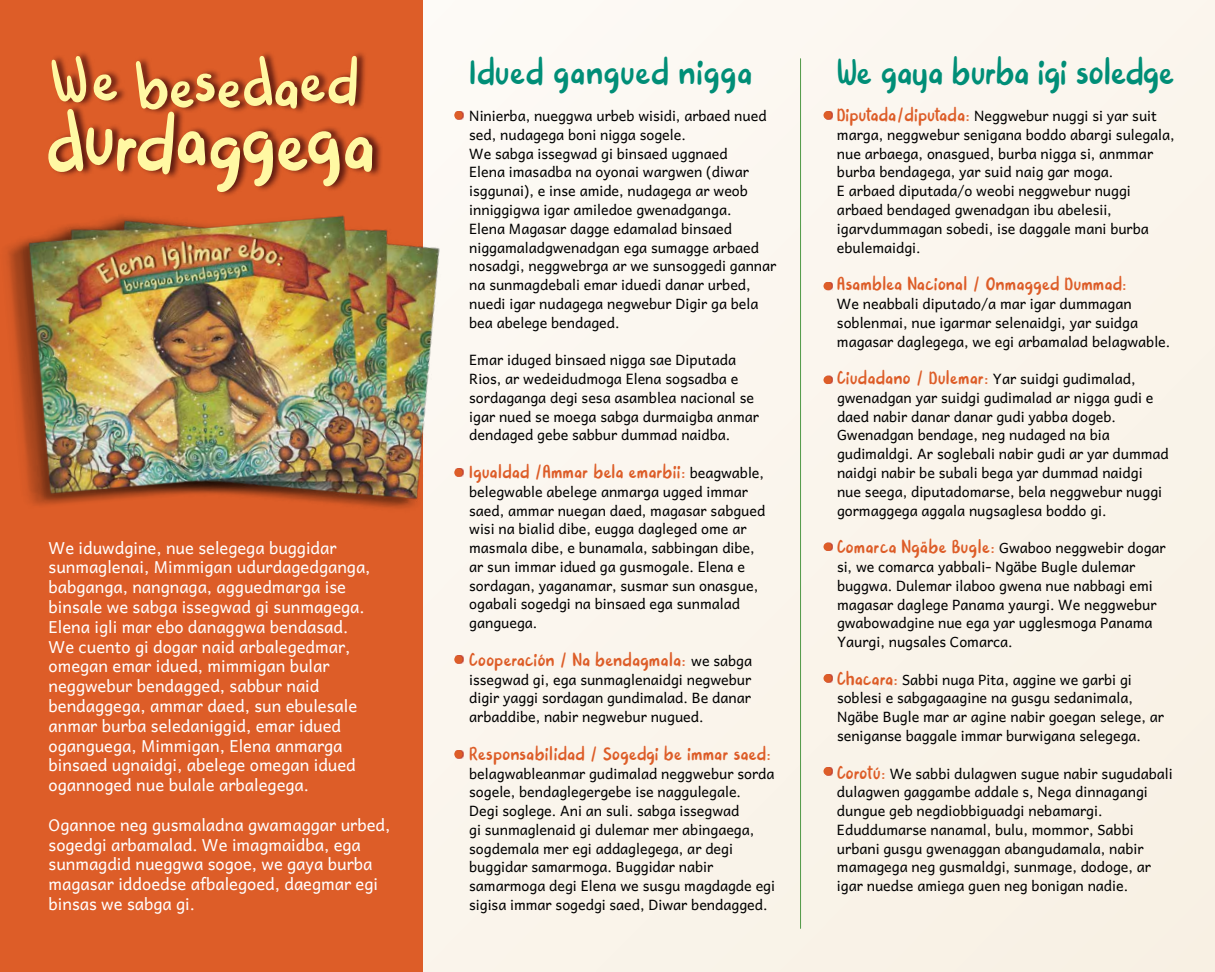
<style>
.page{position:relative;width:1215px;height:972px;background:#faf5ec}
.page>*{position:absolute;margin:0;border:0;box-sizing:border-box;transform-origin:0 0}
.t1{font:30px "Pink Shark";letter-spacing:.005em;color:#008e77}
.t2{font:30px "Pink Shark";letter-spacing:.025em;color:#008e77}
.t3{font:16.5px/19.8px "Andika";color:#fff}
.t4{font:15.6px "Pink Shark";letter-spacing:.025em;color:#dd5d28}
.t5{font:14.25px/18.8px "Andika";color:#000}
.s1{font-family:"Andika";font-size:14.25px;color:#000}
.s2{font-family:"Pink Shark";font-size:15.6px;color:#dd5d28}
</style>
<div class="page">
<div style="left:0;top:0;width:423px;height:972px;background:#dd5d28"></div>
<img style="left:7px;top:215px;width:433px;height:294px">
<hr style="left:800px;top:59px;width:1px;height:869px;background:#509946">
<svg style="left:455px;top:111px;width:9px;height:8px"></svg>
<div style="left:454px;top:111px;width:9px;height:8px;background:#dd5d28;border-radius:50%"></div>
<div style="left:825px;top:111px;width:8px;height:8px;background:#c54c3e"></div>
<div style="left:823px;top:111px;width:9px;height:8px;background:#dd5d28;border-radius:50%"></div>
<div style="left:825px;top:282px;width:8px;height:8px;background:#c44c3f"></div>
<div style="left:823px;top:282px;width:9px;height:8px;background:#dd5d28;border-radius:50%"></div>
<div style="left:825px;top:376px;width:8px;height:8px;background:#c44c3f"></div>
<div style="left:823px;top:376px;width:9px;height:8px;background:#dd5d28;border-radius:50%"></div>
<div style="left:825px;top:543px;width:8px;height:8px;background:#c54c3f"></div>
<div style="left:823px;top:543px;width:9px;height:8px;background:#dd5d28;border-radius:50%"></div>
<div style="left:825px;top:674px;width:8px;height:8px;background:#c54c3e"></div>
<div style="left:823px;top:674px;width:9px;height:8px;background:#dd5d28;border-radius:50%"></div>
<div style="left:825px;top:767px;width:8px;height:8px;background:#c54b3d"></div>
<div style="left:823px;top:767px;width:9px;height:8px;background:#dd5d28;border-radius:50%"></div>
<svg style="left:455px;top:468px;width:9px;height:9px"></svg>
<div style="left:454px;top:468px;width:9px;height:9px;background:#dd5d28;border-radius:50%"></div>
<svg style="left:455px;top:655px;width:9px;height:9px"></svg>
<div style="left:454px;top:655px;width:9px;height:9px;background:#dd5d28;border-radius:50%"></div>
<svg style="left:455px;top:750px;width:9px;height:8px"></svg>
<div style="left:454px;top:750px;width:9px;height:8px;background:#dd5d28;border-radius:50%"></div>
<svg style="left:221px;top:193px;width:13px;height:2px"></svg>
<svg style="left:372px;top:135px;width:10px;height:41px"></svg>
<div style="left:51px;top:51px;width:46px;height:57px;background:linear-gradient(to right,#de5d28,#d65926)"></div>
<div style="left:328px;top:51px;width:40px;height:60px;background:linear-gradient(to right,#e05f29,#d45826)"></div>
<svg style="left:48px;top:54px;width:324px;height:139px"></svg>
<p class="t3" style="left:49px;top:538px;width:323px">We iduwdgine, nue selegega buggidar sunmaglenai, Mimmigan udurdagedganga, babganga, nangnaga, agguedmarga ise binsale we sabga issegwad gi sunmagega.<br>Elena igli mar ebo danaggwa bendasad.<br>We cuento gi dogar naid arbalegedmar, omegan emar idued, mimmigan bular neggwebur bendagged, sabbur naid bendaggega, ammar daed, sun ebulesale anmar burba seledaniggid, emar idued oganguega, Mimmigan, Elena anmarga binsaed ugnaidgi, abelege omegan idued ogannoged nue bulale arbalegega.</p>
<p class="t3" style="left:49px;top:815px;width:343px">Ogannoe neg gusmaladna gwamaggar urbed, sogedgi arbamalad. We imagmaidba, ega sunmagdid nueggwa sogoe, we gaya burba magasar iddoedse afbalegoed, daegmar egi binsas we sabga gi.</p>
<h1 class="t2" style="left:469px;top:47px;width:284px">Idued gangued nigga</h1>
<p class="t5" style="left:469px;top:107px;width:309px">Ninierba, nueggwa urbeb wisidi, arbaed nued sed, nudagega boni nigga sogele.<br>We sabga issegwad gi binsaed uggnaed<br>Elena imasadba na oyonai wargwen (diwar isggunai), e inse amide, nudagega ar weob inniggigwa igar amiledoe gwenadganga.<br>Elena Magasar dagge edamalad binsaed niggamaladgwenadgan ega sumagge arbaed nosadgi, neggwebrga ar we sunsoggedi gannar na sunmagdebali emar iduedi danar urbed, nuedi igar nudagega negwebur Digir ga bela bea abelege bendaged.</p>
<p class="t5" style="left:469px;top:351px;width:291px">Emar iduged binsaed nigga sae Diputada Rios, ar wedeidudmoga Elena sogsadba e sordaganga degi sesa asamblea nacional se igar nued se moega sabga durmaigba anmar dendaged gebe sabbur dummad naidba.</p>
<p class="t4" style="left:469px;top:459px;width:296px">Igualdad /Ammar bela emarbii: <span class="s1">beagwable,</span></p>
<p class="t5" style="left:469px;top:483px;width:298px">belegwable abelege anmarga ugged immar saed, ammar nuegan daed, magasar sabgued wisi na bialid dibe, eugga dagleged ome ar masmala dibe, e bunamala, sabbingan dibe, ar sun immar idued ga gusmogale. Elena e sordagan, yaganamar, susmar sun onasgue, ogabali sogedgi na binsaed ega sunmalad ganguega.</p>
<p class="t4" style="left:469px;top:647px;width:284px">Cooperación / Na bendagmala: <span class="s1">we sabga</span></p>
<p class="t5" style="left:469px;top:670px;width:284px;text-align:justify">issegwad gi, ega sunmaglenaidgi negwebur digir yaggi sordagan gundimalad. Be danar arbaddibe, nabir negwebur nugued.</p>
<p class="t4" style="left:469px;top:741px;width:303px">Responsabilidad / Sogedgi be immar saed:</p>
<p class="t5" style="left:469px;top:764px;width:307px">belagwableanmar gudimalad neggwebur sorda sogele, bendaglegergebe ise naggulegale.<br>Degi soglege. Ani an suli. sabga issegwad<br>gi sunmaglenaid gi dulemar mer abingaega, sogdemala mer egi addaglegega, ar degi buggidar samarmoga. Buggidar nabir samarmoga degi Elena we susgu magdagde egi sigisa immar sogedgi saed, Diwar bendagged.</p>
<h1 class="t1" style="left:837px;top:47px;width:339px">We gaya burba igi soledge</h1>
<p class="t5" style="left:837px;top:107px;width:339px"><span class="s2">Diputada/diputada:</span> Neggwebur nuggi si yar suit marga, neggwebur senigana boddo abargi sulegala, nue arbaega, onasgued, burba nigga si, anmmar burba bendagega, yar suid naig gar moga.<br>E arbaed diputada/o weobi neggwebur nuggi arbaed bendaged gwenadgan ibu abelesii, igarvdummagan sobedi, ise daggale mani burba ebulemaidgi.</p>
<p class="t4" style="left:837px;top:271px;width:291px">Asamblea Nacional / Onmagged Dummad:</p>
<p class="t5" style="left:837px;top:295px;width:335px">We neabbali diputado/a mar igar dummagan soblenmai, nue igarmar selenaidgi, yar suidga magasar daglegega, we egi arbamalad belagwable.</p>
<p class="t5" style="left:837px;top:370px;width:333px"><span class="s2">Ciudadano / Dulemar:</span> Yar suidgi gudimalad, gwenadgan yar suidgi gudimalad ar nigga gudi e daed nabir danar danar gudi yabba dogeb.<br>Gwenadgan bendage, neg nudaged na bia gudimaldgi. Ar soglebali nabir gudi ar yar dummad naidgi nabir be subali bega yar dummad naidgi nue seega, diputadomarse, bela neggwebur nuggi gormaggega aggala nugsaglesa boddo gi.</p>
<p class="t5" style="left:837px;top:539px;width:330px"><span class="s2">Comarca Ngäbe Bugle:</span> Gwaboo neggwebir dogar si, we comarca yabbali- Ngäbe Bugle dulemar buggwa. Dulemar ilaboo gwena nue nabbagi emi magasar daglege Panama yaurgi. We neggwebur gwabowadgine nue ega yar ugglesmoga Panama Yaurgi, nugsales Comarca.</p>
<p class="t5" style="left:837px;top:670px;width:328px"><span class="s2">Chacara:</span> Sabbi nuga Pita, aggine we garbi gi soblesi e sabgagaagine na gusgu sedanimala, Ngäbe Bugle mar ar agine nabir goegan selege, ar seniganse baggale immar burwigana selegega.</p>
<p class="t5" style="left:837px;top:764px;width:337px"><span class="s2">Corotú:</span> We sabbi dulagwen sugue nabir sugudabali dulagwen gaggambe addale s, Nega dinnagangi dungue geb negdiobbiguadgi nebamargi.<br>Eduddumarse nanamal, bulu, mommor, Sabbi urbani gusgu gwenaggan abangudamala, nabir mamagega neg gusmaldgi, sunmage, dodoge, ar igar nuedse amiega guen neg bonigan nadie.</p>
</div>
